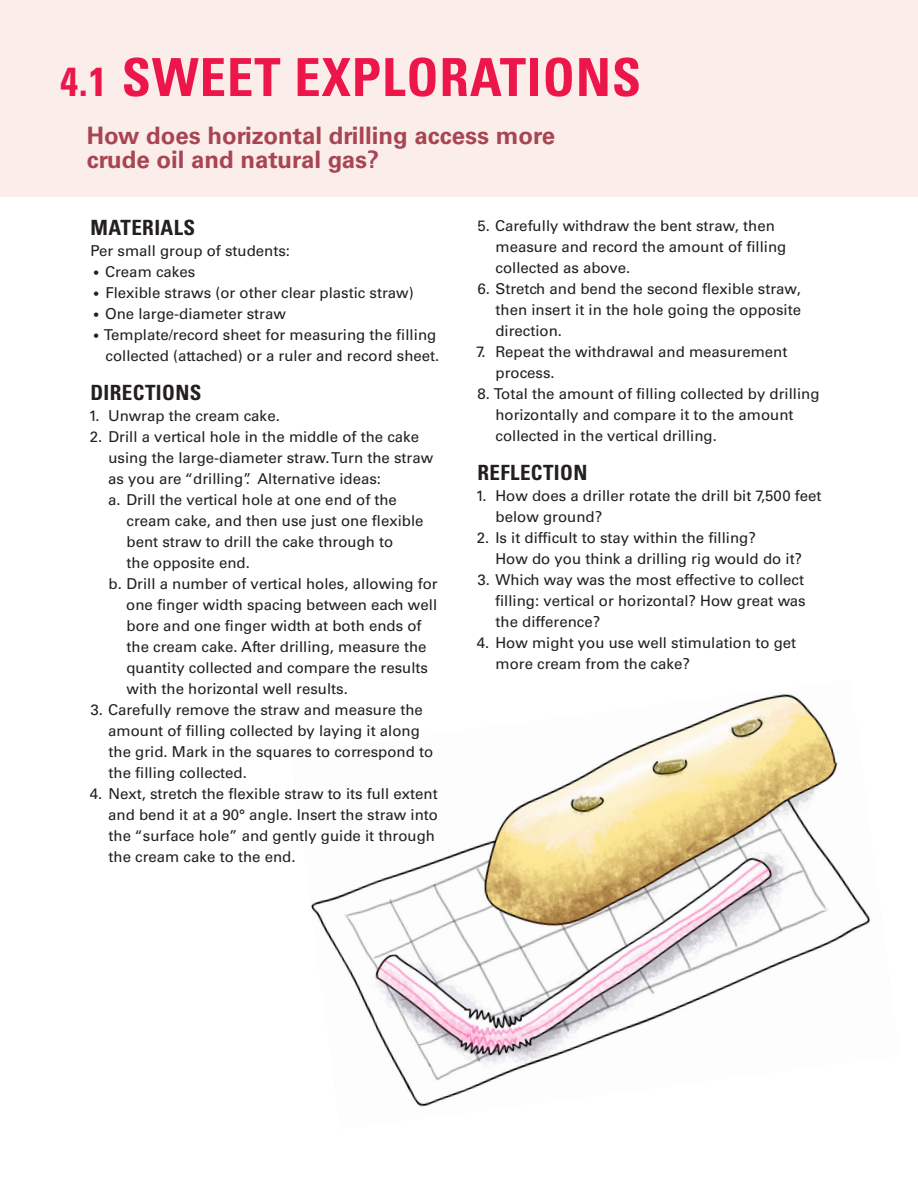
<style>
.page{position:relative;width:918px;height:1188px;background:#fff}
.page>*{position:absolute;margin:0;border:0;box-sizing:border-box;transform-origin:0 0}
.t1{font:700 condensed 52.5px "Univers LT Std";letter-spacing:.02em;color:#ed164a}
.blurb{font:700 24px/24px "Univers LT Std";color:#a84553}
.t2{font:700 condensed 21px "Univers LT Std";letter-spacing:.02em;color:#231f20}
.body{font:15px/21px "Univers LT Std";color:#231f20}
.s1{font-size:40.5px}
.s2{font-weight:700;font-size:12px}
</style>
<div class="page">
<img style="left:311px;top:694px;width:560px;height:413px">
<div style="left:0;top:0;width:918px;height:196px;background:#fbede9"></div>
<p class="t1" style="left:60px;top:45px;width:582px"><span class="s1">4.1</span> SWEET EXPLORATIONS</p>
<p class="blurb" style="left:87px;top:124px;width:470px">How does horizontal drilling access more crude oil and natural gas?</p>
<p class="t2" style="left:91px;top:215px;width:106px">MATERIALS</p>
<p class="body" style="left:90px;top:240px;width:201px">Per small group of students:</p>
<p class="body" style="left:94px;top:261px;width:103px"><span class="s2">•</span> Cream cakes</p>
<p class="body" style="left:94px;top:282px;width:321px"><span class="s2">•</span> Flexible straws (or other clear plastic straw)</p>
<p class="body" style="left:94px;top:303px;width:193px"><span class="s2">•</span> One large-diameter straw</p>
<p class="body" style="left:94px;top:324px;width:347px;text-align:right"><span class="s2">•</span> Template/record sheet for measuring the filling collected (attached) or a ruler and record sheet.</p>
<p class="t2" style="left:90px;top:380px;width:113px">DIRECTIONS</p>
<p class="body" style="left:89px;top:405px;width:193px">1. Unwrap the cream cake.</p>
<p class="body" style="left:108px;top:426px;width:327px;text-indent:-18px">2. Drill a vertical hole in the middle of the cake using the large-diameter straw. Turn the straw as you are “drilling”. Alternative ideas:</p>
<p class="body" style="left:127px;top:489px;width:299px;text-indent:-18px">a. Drill the vertical hole at one end of the cream cake, and then use just one flexible bent straw to drill the cake through to<br>the opposite end.</p>
<p class="body" style="left:126px;top:573px;width:313px;text-indent:-18px">b. Drill a number of vertical holes, allowing for one finger width spacing between each well bore and one finger width at both ends of the cream cake. After drilling, measure the quantity collected and compare the results with the horizontal well results.</p>
<p class="body" style="left:108px;top:699px;width:327px;text-indent:-18px">3. Carefully remove the straw and measure the amount of filling collected by laying it along the grid. Mark in the squares to correspond to the filling collected.</p>
<p class="body" style="left:108px;top:783px;width:331px;text-indent:-18px">4. Next, stretch the flexible straw to its full extent and bend it at a 90° angle. Insert the straw into the “surface hole” and gently guide it through the cream cake to the end.</p>
<p class="body" style="left:496px;top:215px;width:292px;text-indent:-18px">5. Carefully withdraw the bent straw, then measure and record the amount of filling collected as above.</p>
<p class="body" style="left:495px;top:278px;width:307px;text-align:justify;text-indent:-18px">6. Stretch and bend the second flexible straw, then insert it in the hole going the opposite direction.</p>
<p class="body" style="left:496px;top:341px;width:293px;text-indent:-19px">7. Repeat the withdrawal and measurement process.</p>
<p class="body" style="left:495px;top:383px;width:326px;text-indent:-18px">8. Total the amount of filling collected by drilling horizontally and compare it to the amount collected in the vertical drilling.</p>
<p class="t2" style="left:478px;top:459px;width:111px">REFLECTION</p>
<p class="body" style="left:496px;top:485px;width:328px;text-indent:-20px">1. How does a driller rotate the drill bit 7,500 feet below ground?</p>
<p class="body" style="left:495px;top:527px;width:308px;text-indent:-19px">2. Is it difficult to stay within the filling?<br>How do you think a drilling rig would do it?</p>
<p class="body" style="left:495px;top:569px;width:312px;text-align:justify;text-indent:-18px">3. Which way was the most effective to collect filling: vertical or horizontal? How great was the difference?</p>
<p class="body" style="left:496px;top:632px;width:302px;text-indent:-19px">4. How might you use well stimulation to get more cream from the cake?</p>
</div>
